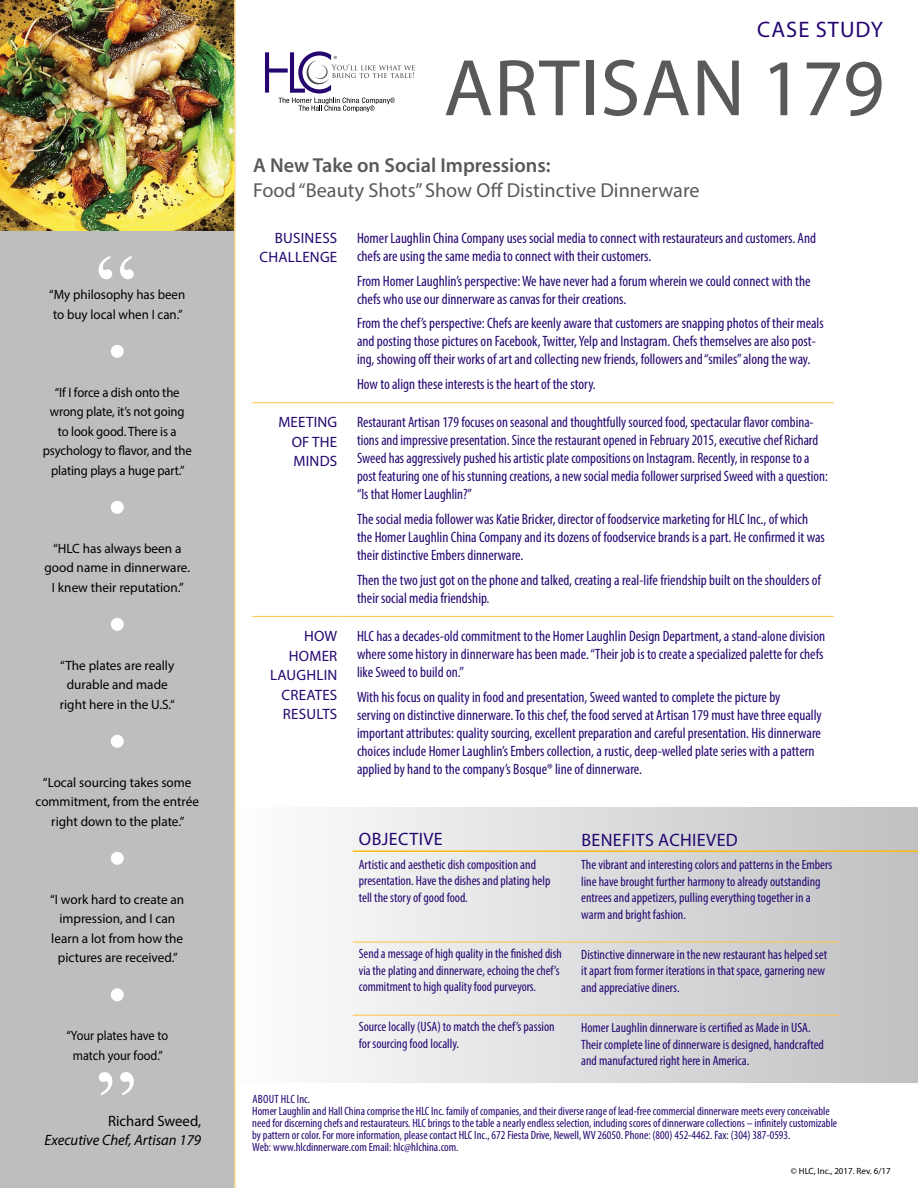
<style>
.page{position:relative;width:918px;height:1188px;background:#fff}
.page>*{position:absolute;margin:0;border:0;box-sizing:border-box;transform-origin:0 0}
.t1{font:91.95px "Times New Roman";color:#fff}
.t2{font:81px "Myriad Pro";letter-spacing:.01em;color:#58595b}
.t3{font:22.5px "Myriad Pro";letter-spacing:.045em;color:#250671}
.t4{font:20.25px "Myriad Pro";color:#58595b}
.t5{font:600 20.25px "Myriad Pro";color:#58595b}
.t6{font:18px "Myriad Pro";letter-spacing:.02em;color:#250671}
.t7{font:condensed 15px/18px "Myriad Pro";color:#250671}
.t8{font:15px/19.5px "Myriad Pro";letter-spacing:.015em;color:#250671;text-align:right}
.t9{font:italic 15px "Myriad Pro";color:#000}
.t10{font:15px "Myriad Pro";color:#000}
.t11{font:condensed 13.5px/16.5px "Myriad Pro";color:#250671}
.t12{font:13.5px/19.5px "Myriad Pro";color:#000;text-align:center}
.t13{font:13.5px/19.5px "Myriad Pro";color:#000;text-align:center;scale:.94 1}
.t14{font:13.5px/19.5px "Myriad Pro";color:#000;scale:.96 1}
.t15{font:13.5px/19.5px "Myriad Pro";color:#000;text-align:center;scale:.91 1}
.t16{font:condensed 12px/12px "Myriad Pro";color:#250671}
.t17{font:9px "Myriad Pro";color:#000}
</style>
<div class="page">
<div style="left:0;top:0;width:234px;height:1188px;background:#bcbec0"></div>
<div style="left:233px;top:807px;width:685px;height:275px;background:linear-gradient(to right,#fefefe,#bec0c2)"></div>
<hr style="left:252px;top:402px;width:91px;height:1px;background:#ffc85b">
<hr style="left:344px;top:402px;width:490px;height:1px;background:#ffc85b">
<hr style="left:252px;top:616px;width:91px;height:1px;background:#ffc85b">
<hr style="left:344px;top:616px;width:490px;height:1px;background:#ffc85b">
<hr style="left:353px;top:941px;width:215px;height:2px;background:#fec54e">
<hr style="left:568px;top:941px;width:271px;height:2px;background:#fec54e">
<hr style="left:353px;top:1015px;width:215px;height:1px;background:#fec54e">
<hr style="left:568px;top:1015px;width:271px;height:1px;background:#fec54e">
<img style="left:0;top:0;width:234px;height:231px">
<div style="left:111px;top:345px;width:13px;height:13px;background:#fff;border-radius:50%"></div>
<div style="left:111px;top:501px;width:13px;height:13px;background:#fff;border-radius:50%"></div>
<div style="left:111px;top:618px;width:13px;height:13px;background:#fff;border-radius:50%"></div>
<div style="left:111px;top:735px;width:13px;height:13px;background:#fff;border-radius:50%"></div>
<div style="left:111px;top:852px;width:13px;height:13px;background:#fff;border-radius:50%"></div>
<div style="left:111px;top:988px;width:13px;height:13px;background:#fff;border-radius:50%"></div>
<svg style="left:265px;top:51px;width:150px;height:61px"></svg>
<hr style="left:234px;top:0;width:2px;height:1188px;background:#ffd990">
<hr style="left:353px;top:850px;width:565px;height:2px;background:#fdb913">
<h1 class="t1" style="left:96px;top:237px;width:42px">“</h1>
<p class="t14" style="left:49px;top:285px;width:143px">“My philosophy has been to buy local when I can.”</p>
<p class="t13" style="left:43px;top:382px;width:160px">“If I force a dish onto the wrong plate, it’s not going to look good. There is a psychology to flavor, and the plating plays a huge part.”</p>
<p class="t12" style="left:44px;top:538px;width:147px">“HLC has always been a good name in dinnerware.<br>I knew their reputation.”</p>
<p class="t12" style="left:60px;top:655px;width:116px">“The plates are really durable and made right here in the U.S.“</p>
<p class="t12" style="left:36px;top:772px;width:165px">“Local sourcing takes some commitment, from the entrée right down to the plate.”</p>
<p class="t12" style="left:50px;top:889px;width:135px">“I work hard to create an impression, and I can learn a lot from how the pictures are received.”</p>
<p class="t15" style="left:66px;top:1026px;width:113px">“Your plates have to match your food.”</p>
<h1 class="t1" style="left:96px;top:1054px;width:42px">”</h1>
<p class="t10" style="left:108px;top:1112px;width:95px">Richard Sweed,</p>
<p class="t9" style="left:45px;top:1131px;width:158px">Executive Chef, Artisan 179</p>
<h3 class="t3" style="left:757px;top:15px;width:127px">CASE STUDY</h3>
<h2 class="t2" style="left:444px;top:38px;width:442px">ARTISAN 179</h2>
<h3 class="t5" style="left:253px;top:153px;width:299px">A New Take on Social Impressions:</h3>
<h3 class="t4" style="left:253px;top:177px;width:448px">Food “Beauty Shots” Show Off Distinctive Dinnerware</h3>
<p class="t8" style="left:259px;top:228px;width:79px">BUSINESS<br>CHALLENGE</p>
<p class="t7" style="left:357px;top:229px;width:461px">Homer Laughlin China Company uses social media to connect with restaurateurs and customers. And chefs are using the same media to connect with their customers.</p>
<p class="t7" style="left:357px;top:272px;width:455px">From Homer Laughlin’s perspective: We have never had a forum wherein we could connect with the chefs who use our dinnerware as canvas for their creations.</p>
<p class="t7" style="left:357px;top:314px;width:468px">From the chef’s perspective: Chefs are keenly aware that customers are snapping photos of their meals and posting those pictures on Facebook, Twitter, Yelp and Instagram. Chefs themselves are also post&shy;ing, showing off their works of art and collecting new friends, followers and “smiles” along the way.</p>
<p class="t7" style="left:357px;top:375px;width:240px">How to align these interests is the heart of the story.</p>
<p class="t8" style="left:292px;top:412px;width:47px;text-align:justify;text-indent:-13px">MEETING OF THE MINDS</p>
<p class="t7" style="left:357px;top:413px;width:472px">Restaurant Artisan 179 focuses on seasonal and thoughtfully sourced food, spectacular flavor combina&shy;tions and impressive presentation. Since the restaurant opened in February 2015, executive chef Richard Sweed has aggressively pushed his artistic plate compositions on Instagram. Recently, in response to a post featuring one of his stunning creations, a new social media follower surprised Sweed with a question: “Is that Homer Laughlin?”</p>
<p class="t7" style="left:357px;top:510px;width:469px">The social media follower was Katie Bricker, director of foodservice marketing for HLC Inc., of which the Homer Laughlin China Company and its dozens of foodservice brands is a part. He confirmed it was their distinctive Embers dinnerware.</p>
<p class="t7" style="left:357px;top:571px;width:465px">Then the two just got on the phone and talked, creating a real-life friendship built on the shoulders of their social media friendship.</p>
<p class="t8" style="left:270px;top:626px;width:69px">HOW<br>HOMER<br>LAUGHLIN<br>CREATES<br>RESULTS</p>
<p class="t7" style="left:357px;top:627px;width:470px;text-align:justify">HLC has a decades-old commitment to the Homer Laughlin Design Department, a stand-alone division where some history in dinnerware has been made. “Their job is to create a specialized palette for chefs like Sweed to build on.”</p>
<p class="t7" style="left:357px;top:688px;width:466px">With his focus on quality in food and presentation, Sweed wanted to complete the picture by<br>serving on distinctive dinnerware. To this chef, the food served at Artisan 179 must have three equally important attributes: quality sourcing, excellent preparation and careful presentation. His dinnerware choices include Homer Laughlin’s Embers collection, a rustic, deep-welled plate series with a pattern applied by hand to the company’s Bosque® line of dinnerware.</p>
<p class="t6" style="left:359px;top:828px;width:85px">OBJECTIVE</p>
<p class="t6" style="left:581px;top:829px;width:158px">BENEFITS ACHIEVED</p>
<p class="t11" style="left:359px;top:856px;width:193px">Artistic and aesthetic dish composition and presentation. Have the dishes and plating help tell the story of good food.</p>
<p class="t11" style="left:581px;top:856px;width:253px">The vibrant and interesting colors and patterns in the Embers line have brought further harmony to already outstanding entrees and appetizers, pulling everything together in a warm and bright fashion.</p>
<p class="t11" style="left:359px;top:945px;width:204px">Send a message of high quality in the finished dish via the plating and dinnerware, echoing the chef’s commitment to high quality food purveyors.</p>
<p class="t11" style="left:581px;top:946px;width:247px">Distinctive dinnerware in the new restaurant has helped set it apart from former iterations in that space, garnering new and appreciative diners.</p>
<p class="t11" style="left:359px;top:1018px;width:197px">Source locally (USA) to match the chef’s passion for sourcing food locally.</p>
<p class="t11" style="left:581px;top:1019px;width:244px">Homer Laughlin dinnerware is certified as Made in USA.<br>Their complete line of dinnerware is designed, handcrafted and manufactured right here in America.</p>
<p class="t16" style="left:252px;top:1093px;width:586px">ABOUT HLC Inc.<br>Homer Laughlin and Hall China comprise the HLC Inc. family of companies, and their diverse range of lead-free commercial dinnerware meets every conceivable need for discerning chefs and restaurateurs. HLC brings to the table a nearly endless selection, including scores of dinnerware collections – infinitely customizable by pattern or color. For more information, please contact HLC Inc., 672 Fiesta Drive, Newell, WV 26050. Phone: (800) 452-4462. Fax: (304) 387-0593.<br>Web: www.hlcdinnerware.com Email: hlc@hlchina.com.</p>
<p class="t17" style="left:791px;top:1165px;width:101px">© HLC, Inc., 2017. Rev. 6/17</p>
</div>
